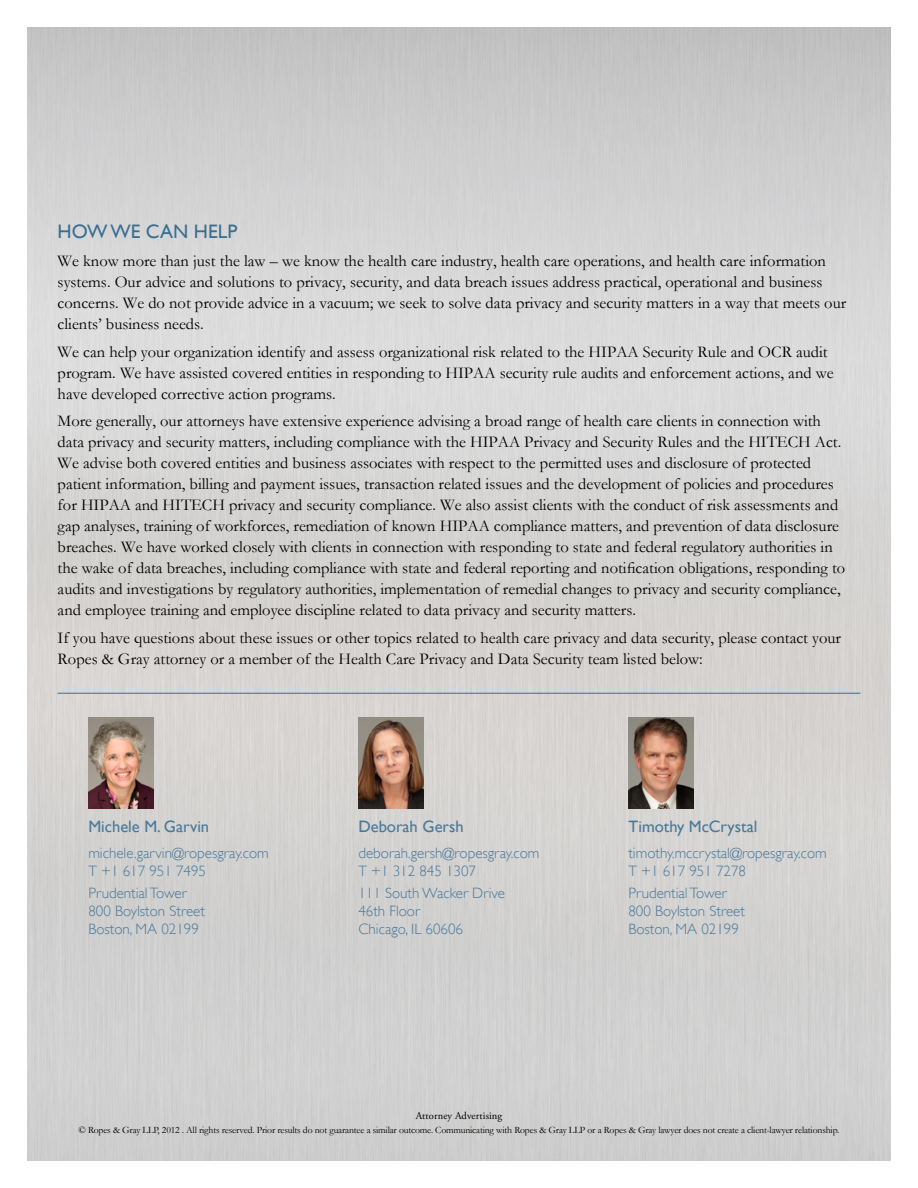
<style>
.page{position:relative;width:918px;height:1188px;background:#fff}
.page>*{position:absolute;margin:0;border:0;box-sizing:border-box;transform-origin:0 0}
.t1{font:19.5px "Gill Sans";color:#3b6e8f}
.t2{font:16.5px/21px "Garamond";color:#000}
.t3{font:16.5px "Gill Sans";color:#4a7898}
.t4{font:300 15px/18px "Gill Sans";color:#4a7898}
.t5{font:10.5px "Adobe Garamond Pro";letter-spacing:.01em;color:#000}
.t6{font:9.75px "Garamond";letter-spacing:-.015em;color:#000}
</style>
<div class="page">
<img style="left:27px;top:27px;width:864px;height:1134px">
<hr style="left:58px;top:693px;width:802px;height:1px;background:#3b6e8f">
<img style="left:88px;top:718px;width:65px;height:90px">
<img style="left:358px;top:718px;width:65px;height:90px">
<img style="left:628px;top:718px;width:65px;height:90px">
<p class="t1" style="left:58px;top:220px;width:18px">How</p>
<p class="t1" style="left:110px;top:220px;width:127px">We Can Help</p>
<p class="t2" style="left:58px;top:250px;width:790px">We know more than just the law – we know the health care industry, health care operations, and health care information systems. Our advice and solutions to privacy, security, and data breach issues address practical, operational and business concerns. We do not provide advice in a vacuum; we seek to solve data privacy and security matters in a way that meets our clients’ business needs.</p>
<p class="t2" style="left:58px;top:341px;width:778px">We can help your organization identify and assess organizational risk related to the HIPAA Security Rule and OCR audit program. We have assisted covered entities in responding to HIPAA security rule audits and enforcement actions, and we have developed corrective action programs.</p>
<p class="t2" style="left:58px;top:411px;width:789px">More generally, our attorneys have extensive experience advising a broad range of health care clients in connection with data privacy and security matters, including compliance with the HIPAA Privacy and Security Rules and the HITECH Act.<br>We advise both covered entities and business associates with respect to the permitted uses and disclosure of protected patient information, billing and payment issues, transaction related issues and the development of policies and procedures for HIPAA and HITECH privacy and security compliance. We also assist clients with the conduct of risk assessments and gap analyses, training of workforces, remediation of known HIPAA compliance matters, and prevention of data disclosure breaches. We have worked closely with clients in connection with responding to state and federal regulatory authorities in the wake of data breaches, including compliance with state and federal reporting and notification obligations, responding to audits and investigations by regulatory authorities, implementation of remedial changes to privacy and security compliance, and employee training and employee discipline related to data privacy and security matters.</p>
<p class="t2" style="left:58px;top:627px;width:785px">If you have questions about these issues or other topics related to health care privacy and data security, please contact your<br>Ropes &amp; Gray attorney or a member of the Health Care Privacy and Data Security team listed below:</p>
<p class="t3" style="left:88px;top:817px;width:122px">Michele M. Garvin</p>
<p class="t3" style="left:358px;top:817px;width:107px">Deborah Gersh</p>
<p class="t3" style="left:628px;top:817px;width:130px">Timothy McCrystal</p>
<p class="t4" style="left:88px;top:844px;width:182px">michele.garvin@ropesgray.com<br>T +1 617 951 7495</p>
<p class="t4" style="left:358px;top:844px;width:182px">deborah.gersh@ropesgray.com<br>T +1 312 845 1307</p>
<p class="t4" style="left:628px;top:844px;width:200px">timothy.mccrystal@ropesgray.com<br>T +1 617 951 7278</p>
<p class="t4" style="left:88px;top:884px;width:118px">Prudential Tower<br>800 Boylston Street<br>Boston, MA 02199</p>
<p class="t4" style="left:358px;top:884px;width:148px">111 South Wacker Drive<br>46th Floor<br>Chicago, IL 60606</p>
<p class="t4" style="left:628px;top:884px;width:118px">Prudential Tower<br>800 Boylston Street<br>Boston, MA 02199</p>
<p class="t5" style="left:416px;top:1109px;width:88px">Attorney Advertising</p>
<p class="t6" style="left:78px;top:1124px;width:762px">© Ropes &amp; Gray LLP, 2012 . All rights reserved. Prior results do not guarantee a similar outcome. Communicating with Ropes &amp; Gray LLP or a Ropes &amp; Gray lawyer does not create a client-lawyer relationship.</p>
</div>
